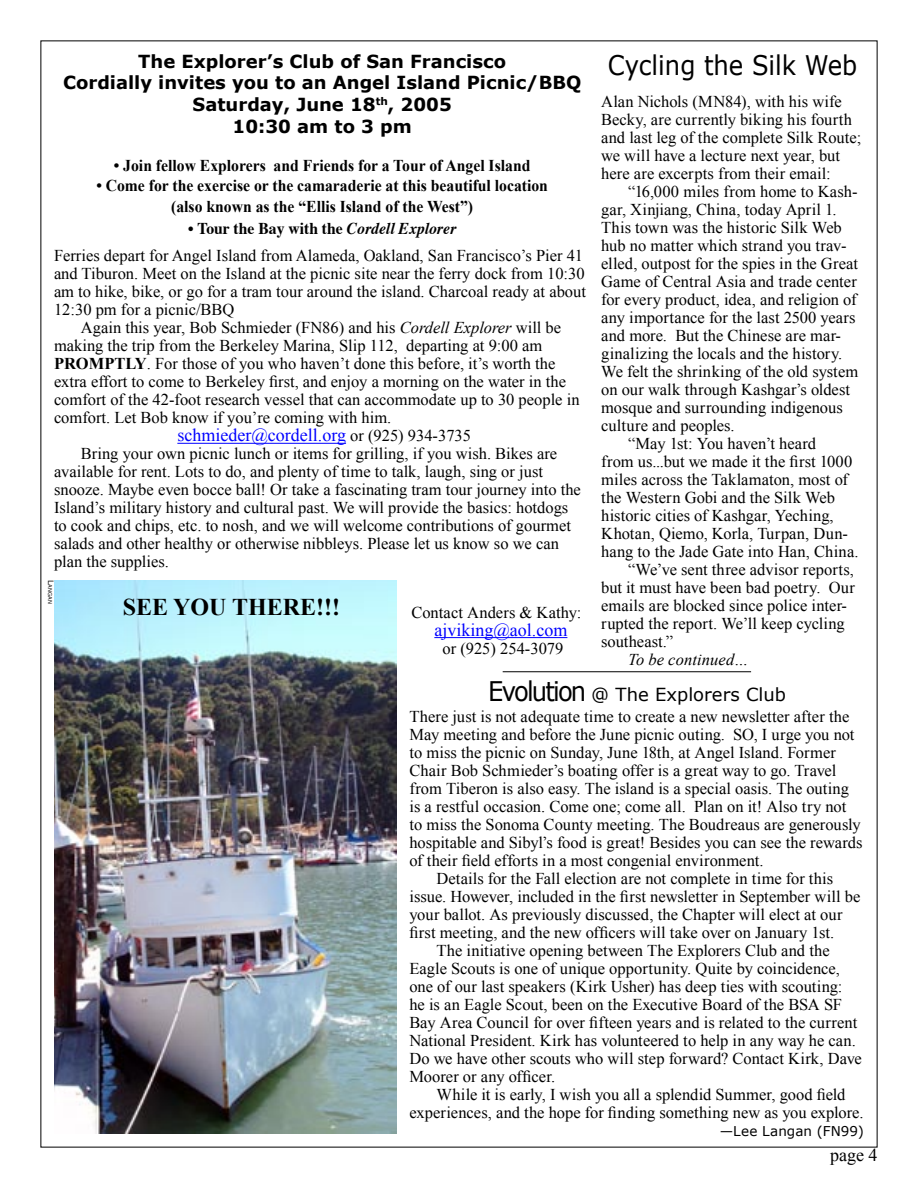
<style>
.page{position:relative;width:918px;height:1188px;background:#fff}
.page>*{position:absolute;margin:0;border:0;box-sizing:border-box;transform-origin:0 0}
.main_text{font:27px "Verdana";color:#000;scale:.9 1}
.main_text-2{font:700 24px "Times New Roman";color:#000}
.t1{font:700 18px "Verdana";color:#000}
.main_text-3{font:18px "Times New Roman";color:#00f}
.t2{font:18px "Verdana";color:#000}
.t3{font:18px "Times New Roman";color:#000}
.main_text-4{font:16.5px/18px "Times New Roman";color:#000}
.main_text-5{font:700 16.5px "Times New Roman";color:#000;scale:.95 1}
.t4{font:700 16.5px "Times";color:#000;scale:.95 1}
.main_text-6{font:italic 16.5px "Times New Roman";letter-spacing:.005em;color:#000}
.main_text-7{font:13.5px "Verdana";letter-spacing:.01em;color:#000}
.t5{font:5.25px "Verdana";color:#000}
.s1{font-style:italic}
.s2{font-weight:700}
.s3{font-size:16.5px;color:#000}
.s4{font-size:7.5px}
.s5{font-size:27px}
</style>
<div class="page">
<hr style="left:503px;top:671px;width:248px;height:1px;background:#000">
<hr style="left:177px;top:443px;width:169px;height:1px;background:#00f">
<hr style="left:434px;top:637px;width:133px;height:1px;background:#00f">
<img style="left:54px;top:580px;width:343px;height:554px">
<p class="t1" style="left:138px;top:50px;width:369px">The Explorer’s Club of San Francisco</p>
<p class="t1" style="left:63px;top:71px;width:520px">Cordially invites you to an Angel Island Picnic/BBQ</p>
<p class="t1" style="left:193px;top:93px;width:261px">Saturday, June 18<sup>th</sup>, 2005</p>
<p class="t1" style="left:233px;top:115px;width:181px">10:30 am to 3 pm</p>
<p class="main_text-5" style="left:114px;top:156px;width:440px">• Join fellow Explorers and Friends for a Tour of Angel Island</p>
<p class="main_text-5" style="left:96px;top:176px;width:477px">• Come for the exercise or the camaraderie at this beautiful location</p>
<p class="main_text-5" style="left:171px;top:197px;width:319px">(also known as the “Ellis Island of the West”)</p>
<p class="t4" style="left:188px;top:217px;width:283px">• Tour the Bay with the <span class="s1">Cordell Explorer</span></p>
<p class="main_text-4" style="left:54px;top:247px;width:534px">Ferries depart for Angel Island from Alameda, Oakland, San Francisco’s Pier 41 and Tiburon. Meet on the Island at the picnic site near the ferry dock from 10:30 am to hike, bike, or go for a tram tour around the island. Charcoal ready at about 12:30 pm for a picnic/BBQ</p>
<p class="main_text-4" style="left:54px;top:319px;width:527px;text-indent:27px">Again this year, Bob Schmieder (FN86) and his <span class="s1">Cordell Explorer</span> will be making the trip from the Berkeley Marina, Slip 112, departing at 9:00 am <span class="s2">PROMPTLY</span>. For those of you who haven’t done this before, it’s worth the extra effort to come to Berkeley first, and enjoy a morning on the water in the comfort of the 42-foot research vessel that can accommodate up to 30 people in comfort. Let Bob know if you’re coming with him.</p>
<p class="main_text-3" style="left:177px;top:425px;width:295px">schmieder@cordell.org <span class="s3">or (925) 934-3735</span></p>
<p class="main_text-4" style="left:54px;top:445px;width:528px;text-indent:27px">Bring your own picnic lunch or items for grilling, if you wish. Bikes are available for rent. Lots to do, and plenty of time to talk, laugh, sing or just snooze. Maybe even bocce ball! Or take a fascinating tram tour journey into the Island’s military history and cultural past. We will provide the basics: hotdogs to cook and chips, etc. to nosh, and we will welcome contributions of gourmet salads and other healthy or otherwise nibbleys. Please let us know so we can plan the supplies.</p>
<p class="main_text-4" style="left:411px;top:603px;width:172px">Contact Anders &amp; Kathy:</p>
<p class="main_text-3" style="left:434px;top:619px;width:135px">ajviking@aol.com</p>
<p class="main_text-4" style="left:442px;top:639px;width:122px">or (925) 254-3079</p>
<p class="t5" style="left:54px;top:580px;width:25px;rotate:90deg"><span class="s4">L</span>ANGAN</p>
<p class="main_text-2" style="left:123px;top:593px;width:219px">SEE YOU THERE!!!</p>
<p class="main_text" style="left:608px;top:48px;width:279px">Cycling the Silk Web</p>
<p class="main_text-4" style="left:601px;top:92px;width:262px">Alan Nichols (MN84), with his wife Becky, are currently biking his fourth and last leg of the complete Silk Route; we will have a lecture next year, but here are excerpts from their email:</p>
<p class="main_text-4" style="left:601px;top:182px;width:259px;text-indent:27px">“16,000 miles from home to Kash&shy;gar, Xinjiang, China, today April 1.<br>This town was the historic Silk Web hub no matter which strand you trav&shy;elled, outpost for the spies in the Great Game of Central Asia and trade center for every product, idea, and religion of any importance for the last 2500 years and more. But the Chinese are mar&shy;ginalizing the locals and the history.<br>We felt the shrinking of the old system on our walk through Kashgar’s oldest mosque and surrounding indigenous culture and peoples.</p>
<p class="main_text-4" style="left:601px;top:434px;width:259px;text-indent:27px">“May 1st: You haven’t heard<br>from us...but we made it the first 1000 miles across the Taklamaton, most of the Western Gobi and the Silk Web historic cities of Kashgar, Yeching, Khotan, Qiemo, Korla, Turpan, Dun&shy;hang to the Jade Gate into Han, China.</p>
<p class="main_text-4" style="left:601px;top:560px;width:255px;text-indent:27px">“We’ve sent three advisor reports, but it must have been bad poetry. Our emails are blocked since police inter&shy;rupted the report. We’ll keep cycling southeast.”</p>
<p class="main_text-6" style="left:628px;top:649px;width:122px">To be continued…</p>
<p class="t2" style="left:488px;top:683px;width:299px"><span class="s5">Evolution</span> @ The Explorers Club</p>
<p class="main_text-4" style="left:409px;top:708px;width:455px">There just is not adequate time to create a new newsletter after the May meeting and before the June picnic outing. SO, I urge you not to miss the picnic on Sunday, June 18th, at Angel Island. Former Chair Bob Schmieder’s boating offer is a great way to go. Travel from Tiberon is also easy. The island is a special oasis. The outing is a restful occasion. Come one; come all. Plan on it! Also try not to miss the Sonoma County meeting. The Boudreaus are generously hospitable and Sibyl’s food is great! Besides you can see the rewards of their field efforts in a most congenial environment.</p>
<p class="main_text-4" style="left:409px;top:870px;width:453px;text-indent:27px">Details for the Fall election are not complete in time for this issue. However, included in the first newsletter in September will be your ballot. As previously discussed, the Chapter will elect at our first meeting, and the new officers will take over on January 1st.</p>
<p class="main_text-4" style="left:409px;top:942px;width:454px;text-indent:27px">The initiative opening between The Explorers Club and the Eagle Scouts is one of unique opportunity. Quite by coincidence, one of our last speakers (Kirk Usher) has deep ties with scouting: he is an Eagle Scout, been on the Executive Board of the BSA SF Bay Area Council for over fifteen years and is related to the current National President. Kirk has volunteered to help in any way he can.<br>Do we have other scouts who will step forward? Contact Kirk, Dave Moorer or any officer.</p>
<p class="main_text-4" style="left:409px;top:1086px;width:456px;text-align:center">While it is early, I wish you all a splendid Summer, good field experiences, and the hope for finding something new as you explore.</p>
<p class="main_text-7" style="left:720px;top:1123px;width:146px">—Lee Langan (FN99)</p>
<p class="t3" style="left:830px;top:1145px;width:49px">page 4</p>
</div>
